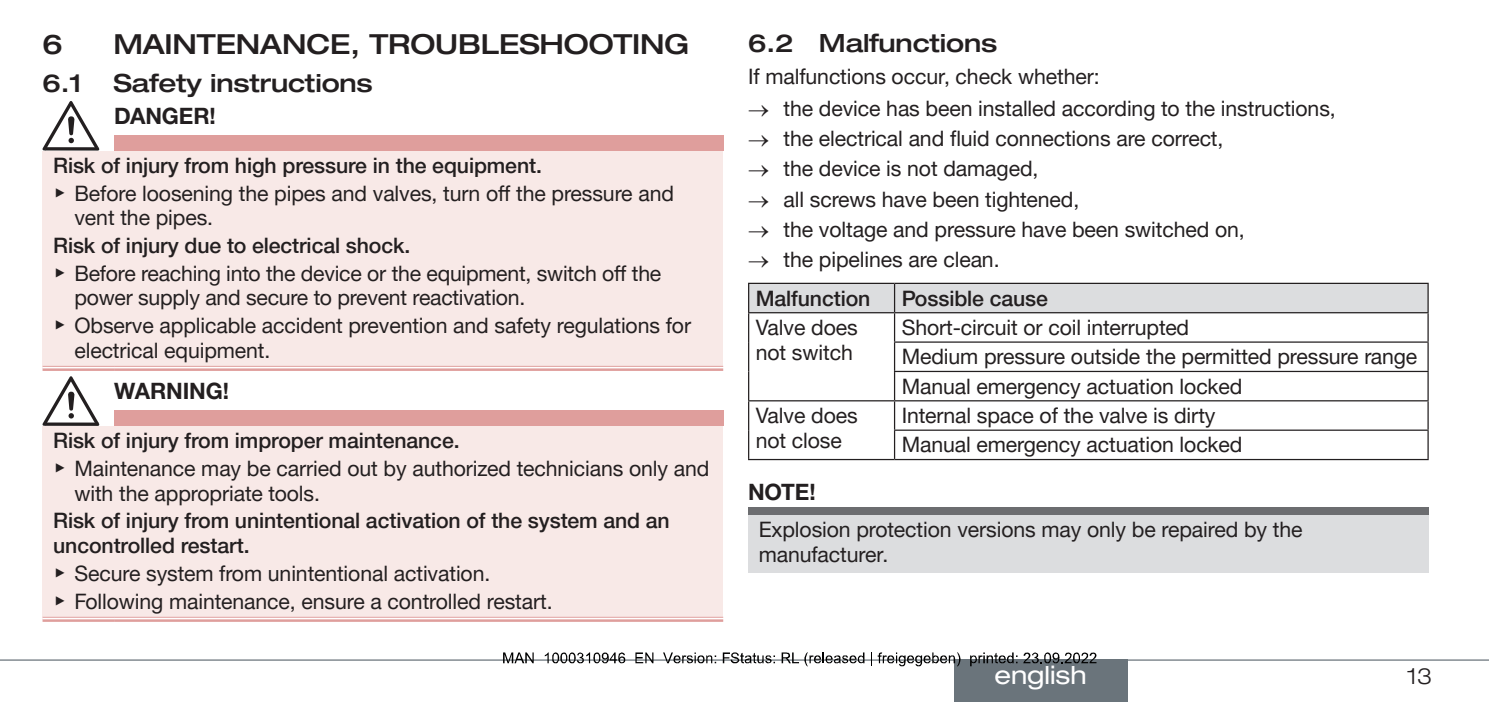
<style>
.page{position:relative;width:1489px;height:702px;background:#fff}
.page>*{position:absolute;margin:0;border:0;box-sizing:border-box;transform-origin:0 0}
.t1{font:500 expanded 27.5px "Helvetica Neue LTW1 G";letter-spacing:-.005em;color:#231f20}
.t2{font:500 expanded 25px "Helvetica Neue LTW1 G";letter-spacing:-.005em;color:#231f20}
.t3{font:expanded 25px "Helvetica Neue LTW1 G";color:#fff}
.SI-Wort{font:700 22.5px "Helvetica Neue LTW1 G";letter-spacing:-.005em;color:#231f20}
.t4{font:300 expanded 22.5px "Helvetica Neue LTW1 G";color:#231f20}
.Fließtext{font:21.25px/24.5px "Helvetica Neue LTW1 G";letter-spacing:-.005em;color:#231f20}
.SI-Art{font:500 21.25px/24.5px "Helvetica Neue LTW1 G";letter-spacing:-.005em;color:#231f20}
.Fließtext-2{font:500 21.25px "Helvetica Neue LTW1 G";letter-spacing:-.005em;color:#231f20}
.s1{font-family:"Arial Unicode MS"}
</style>
<div class="page">
<hr style="left:0;top:659px;width:1488px;height:1px;background:#6a747b">
<div style="left:114px;top:135px;width:609px;height:16px;background:#df9e9c"></div>
<div style="left:43px;top:151px;width:680px;height:217px;background:#f8e9e7"></div>
<div style="left:43px;top:366px;width:71px;height:5px;background:#fff"></div>
<div style="left:114px;top:366px;width:609px;height:5px;background:#fff"></div>
<hr style="left:43px;top:366px;width:71px;height:1px;background:#df9e9c">
<hr style="left:43px;top:368px;width:71px;height:3px;background:#df9e9c">
<hr style="left:114px;top:366px;width:609px;height:1px;background:#df9e9c">
<hr style="left:114px;top:368px;width:609px;height:3px;background:#df9e9c">
<svg style="left:43px;top:101px;width:56px;height:50px"></svg>
<div style="left:114px;top:410px;width:609px;height:16px;background:#df9e9c"></div>
<div style="left:43px;top:426px;width:680px;height:193px;background:#f8e9e7"></div>
<svg style="left:43px;top:617px;width:71px;height:2px"></svg>
<svg style="left:114px;top:617px;width:609px;height:2px"></svg>
<hr style="left:43px;top:616px;width:71px;height:1px;background:#df9e9c">
<hr style="left:43px;top:619px;width:71px;height:2px;background:#df9e9c">
<hr style="left:114px;top:616px;width:609px;height:1px;background:#df9e9c">
<hr style="left:114px;top:619px;width:609px;height:2px;background:#df9e9c">
<svg style="left:43px;top:376px;width:56px;height:50px"></svg>
<hr style="left:748px;top:459px;width:146px;height:1px;background:#231f20">
<svg style="left:748px;top:283px;width:680px;height:176px"></svg>
<hr style="left:894px;top:459px;width:534px;height:1px;background:#231f20">
<div style="left:748px;top:507px;width:680px;height:8px;background:#6c6d70"></div>
<div style="left:748px;top:515px;width:680px;height:58px;background:#dcdddf"></div>
<div style="left:953px;top:659px;width:174px;height:43px;background:#6a747b"></div>
<svg style="left:503px;top:652px;width:30px;height:11px"></svg>
<svg style="left:545px;top:652px;width:80px;height:11px"></svg>
<svg style="left:635px;top:652px;width:18px;height:11px"></svg>
<svg style="left:663px;top:652px;width:53px;height:11px"></svg>
<svg style="left:722px;top:652px;width:53px;height:11px"></svg>
<svg style="left:781px;top:652px;width:83px;height:14px"></svg>
<svg style="left:871px;top:652px;width:89px;height:14px"></svg>
<svg style="left:970px;top:652px;width:47px;height:14px"></svg>
<svg style="left:1023px;top:652px;width:73px;height:11px"></svg>
<p class="t1" style="left:43px;top:26px;width:22px">6</p>
<p class="t1" style="left:113px;top:26px;width:577px">MAINTENANCE, TROUBLESHOOTING</p>
<p class="t2" style="left:43px;top:67px;width:41px">6.1</p>
<p class="t2" style="left:113px;top:67px;width:261px">Safety instructions</p>
<p class="SI-Wort" style="left:114px;top:102px;width:103px">DANGER!</p>
<p class="SI-Art" style="left:53px;top:153px;width:490px">Risk of injury from high pressure in the equipment.</p>
<p class="Fließtext" style="left:74px;top:181px;width:601px;text-indent:-21px"><span class="s1">▶</span> Before loosening the pipes and valves, turn off the pressure and vent the pipes.</p>
<p class="SI-Art" style="left:53px;top:233px;width:359px">Risk of injury due to electrical shock.</p>
<p class="Fließtext" style="left:74px;top:261px;width:588px;text-indent:-21px"><span class="s1">▶</span> Before reaching into the device or the equipment, switch off the power supply and secure to prevent reactivation.</p>
<p class="Fließtext" style="left:74px;top:313px;width:618px;text-indent:-21px"><span class="s1">▶</span> Observe applicable accident prevention and safety regulations for electrical equipment.</p>
<p class="SI-Wort" style="left:114px;top:377px;width:116px">WARNING!</p>
<p class="SI-Art" style="left:53px;top:428px;width:408px">Risk of injury from improper maintenance.</p>
<p class="Fließtext" style="left:74px;top:456px;width:636px;text-indent:-21px"><span class="s1">▶</span> Maintenance may be carried out by authorized technicians only and with the appropriate tools.</p>
<p class="SI-Art" style="left:53px;top:508px;width:618px">Risk of injury from unintentional activation of the system and an uncontrolled restart.</p>
<p class="Fließtext" style="left:53px;top:560px;width:438px"><span class="s1">▶</span> Secure system from unintentional activation.</p>
<p class="Fließtext" style="left:53px;top:588px;width:501px"><span class="s1">▶</span> Following maintenance, ensure a controlled restart.</p>
<p class="t2" style="left:748px;top:27px;width:251px">6.2 Malfunctions</p>
<p class="Fließtext" style="left:748px;top:64px;width:353px">If malfunctions occur, check whether:</p>
<p class="Fließtext" style="left:748px;top:96px;width:589px">→ the device has been installed according to the instructions,</p>
<p class="Fließtext" style="left:748px;top:126px;width:477px">→ the electrical and fluid connections are correct,</p>
<p class="Fließtext" style="left:748px;top:156px;width:292px">→ the device is not damaged,</p>
<p class="Fließtext" style="left:748px;top:187px;width:333px">→ all screws have been tightened,</p>
<p class="Fließtext" style="left:748px;top:217px;width:498px">→ the voltage and pressure have been switched on,</p>
<p class="Fließtext" style="left:748px;top:247px;width:253px">→ the pipelines are clean.</p>
<p class="Fließtext-2" style="left:755px;top:285px;width:116px">Malfunction</p>
<p class="Fließtext-2" style="left:901px;top:285px;width:148px">Possible cause</p>
<p class="Fließtext" style="left:755px;top:315px;width:103px">Valve does not switch</p>
<p class="Fließtext" style="left:901px;top:315px;width:289px">Short-circuit or coil interrupted</p>
<p class="Fließtext" style="left:901px;top:344px;width:517px">Medium pressure outside the permitted pressure range</p>
<p class="Fließtext" style="left:901px;top:374px;width:342px">Manual emergency actuation locked</p>
<p class="Fließtext" style="left:755px;top:403px;width:103px">Valve does not close</p>
<p class="Fließtext" style="left:901px;top:403px;width:315px">Internal space of the valve is dirty</p>
<p class="Fließtext" style="left:901px;top:432px;width:342px">Manual emergency actuation locked</p>
<p class="SI-Wort" style="left:748px;top:478px;width:69px">NOTE!</p>
<p class="Fließtext" style="left:758px;top:517px;width:545px">Explosion protection versions may only be repaired by the manufacturer.</p>
<p class="t3" style="left:994px;top:659px;width:94px">english</p>
<p class="t4" style="left:1406px;top:661px;width:27px">13</p>
</div>
